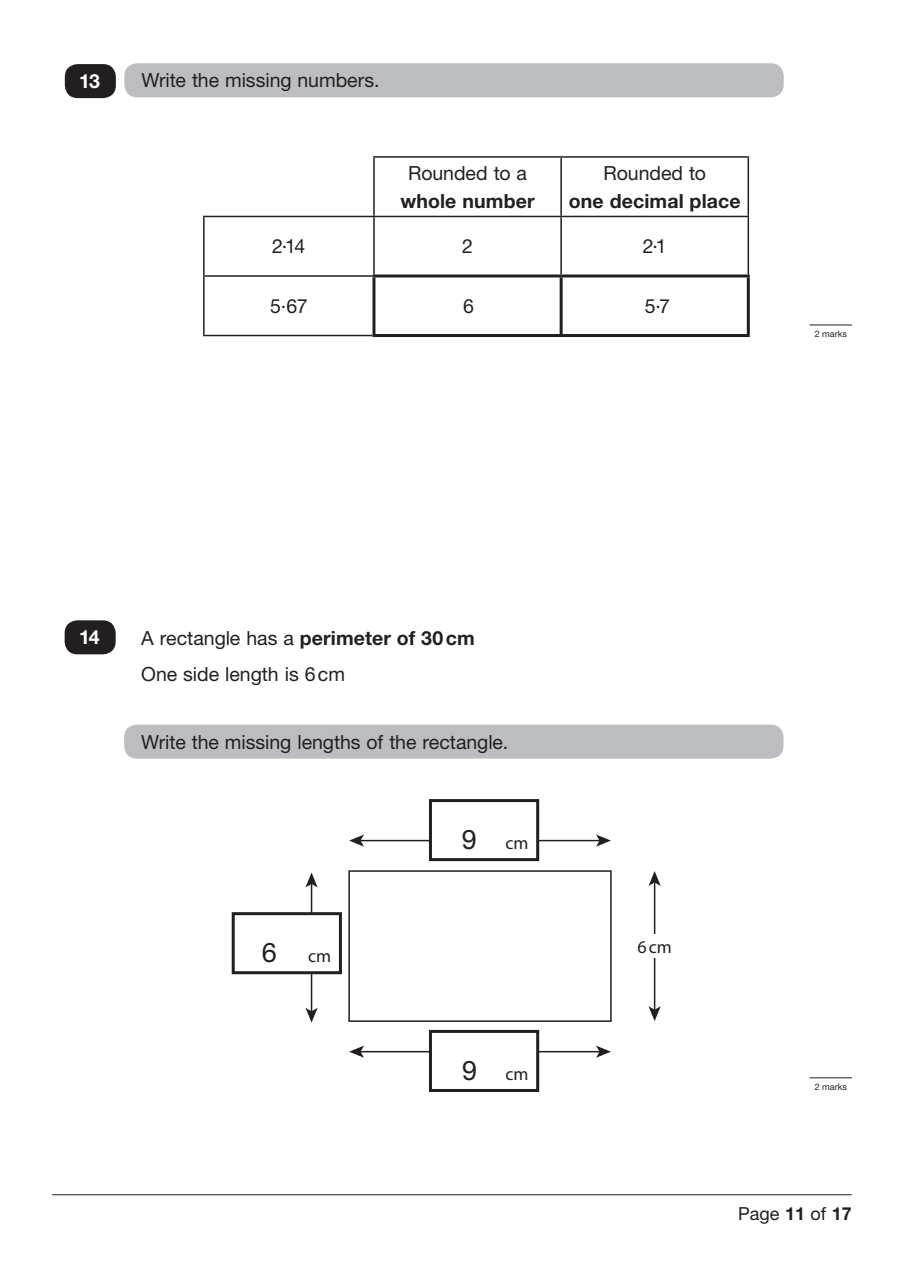
<style>
.page{position:relative;width:903px;height:1261px;background:#fff}
.page>*{position:absolute;margin:0;border:0;box-sizing:border-box;transform-origin:0 0}
.t1{font:27px "Helvetica Neue LT Std";color:#231f20}
.t2{font:19.5px/36.3px "Helvetica Neue LT Std";letter-spacing:-.005em;color:#231f20}
.t3{font:700 19.5px "Helvetica Neue LT Std";letter-spacing:.005em;color:#231f20}
.t4{font:700 19.5px "Helvetica Neue LT Std";color:#fff}
.t5{font:18px "Helvetica Neue LT Std";color:#231f20}
.t6{font:18px "Myriad Pro";color:#231f20}
.t7{font:9px "Helvetica Neue LT Std";color:#231f20}
.s1{font-weight:700}
</style>
<div class="page">
<hr style="left:52px;top:1194px;width:799px;height:1px;background:#231f20">
<div style="left:65px;top:620px;width:51px;height:34px;background:#231f20;border-radius:13px"></div>
<div style="left:65px;top:64px;width:51px;height:34px;background:#231f20;border-radius:13px"></div>
<div style="left:124px;top:63px;width:659px;height:34px;background:#bcbdc0;border-radius:13px"></div>
<div style="left:124px;top:725px;width:659px;height:34px;background:#bcbdc0;border-radius:13px"></div>
<hr style="left:203px;top:216px;width:171px;height:1px;background:#231f20">
<hr style="left:203px;top:217px;width:1px;height:58px;background:#231f20">
<hr style="left:203px;top:275px;width:169px;height:2px;background:#231f20">
<hr style="left:203px;top:277px;width:1px;height:58px;background:#231f20">
<hr style="left:203px;top:335px;width:169px;height:1px;background:#231f20">
<hr style="left:373px;top:156px;width:188px;height:2px;background:#231f20">
<hr style="left:373px;top:158px;width:2px;height:58px;background:#231f20">
<hr style="left:561px;top:156px;width:188px;height:2px;background:#231f20">
<hr style="left:560px;top:158px;width:2px;height:58px;background:#231f20">
<hr style="left:747px;top:158px;width:2px;height:58px;background:#231f20">
<hr style="left:374px;top:216px;width:187px;height:1px;background:#231f20">
<hr style="left:373px;top:217px;width:2px;height:57px;background:#231f20">
<hr style="left:561px;top:216px;width:188px;height:1px;background:#231f20">
<hr style="left:560px;top:217px;width:2px;height:57px;background:#231f20">
<hr style="left:747px;top:217px;width:2px;height:57px;background:#231f20">
<hr style="left:372px;top:274px;width:189px;height:3px;background:#231f20">
<hr style="left:372px;top:277px;width:3px;height:57px;background:#231f20">
<hr style="left:561px;top:274px;width:188px;height:3px;background:#231f20">
<hr style="left:559px;top:277px;width:3px;height:57px;background:#231f20">
<hr style="left:746px;top:277px;width:3px;height:57px;background:#231f20">
<hr style="left:372px;top:334px;width:377px;height:3px;background:#231f20">
<hr style="left:809px;top:325px;width:43px;height:1px;background:#231f20">
<hr style="left:809px;top:1077px;width:43px;height:1px;background:#231f20">
<hr style="left:654px;top:882px;width:1px;height:128px;background:#231f20">
<svg style="left:648px;top:1006px;width:12px;height:15px"></svg>
<svg style="left:648px;top:871px;width:12px;height:15px"></svg>
<div style="left:629px;top:934px;width:53px;height:24px;background:#fff"></div>
<hr style="left:360px;top:840px;width:240px;height:1px;background:#231f20">
<svg style="left:349px;top:834px;width:15px;height:13px"></svg>
<svg style="left:596px;top:834px;width:15px;height:13px"></svg>
<hr style="left:360px;top:1051px;width:240px;height:1px;background:#231f20">
<svg style="left:349px;top:1046px;width:15px;height:12px"></svg>
<svg style="left:596px;top:1046px;width:15px;height:12px"></svg>
<hr style="left:311px;top:883px;width:1px;height:129px;background:#231f20">
<svg style="left:305px;top:1008px;width:13px;height:15px"></svg>
<svg style="left:305px;top:872px;width:13px;height:15px"></svg>
<div style="left:348px;top:870px;width:263px;height:152px;border:2px solid #231f20"></div>
<div style="left:430px;top:801px;width:107px;height:59px;background:#fff"></div>
<div style="left:429px;top:799px;width:110px;height:62px;border:3px solid #231f20"></div>
<div style="left:430px;top:1031px;width:107px;height:59px;background:#fff"></div>
<div style="left:429px;top:1030px;width:110px;height:62px;border:3px solid #231f20"></div>
<div style="left:232px;top:912px;width:110px;height:62px;border:3px solid #231f20"></div>
<p class="t4" style="left:79px;top:74px;width:22px">13</p>
<p class="t2" style="left:141px;top:64px;width:239px">Write the missing numbers.</p>
<p class="t2" style="left:408px;top:156px;width:120px">Rounded to a</p>
<p class="t3" style="left:400px;top:193px;width:136px">whole number</p>
<p class="t2" style="left:603px;top:156px;width:104px">Rounded to</p>
<p class="t3" style="left:569px;top:193px;width:173px">one decimal place</p>
<p class="t2" style="left:272px;top:230px;width:35px">2·14</p>
<p class="t2" style="left:462px;top:230px;width:12px">2</p>
<p class="t2" style="left:643px;top:230px;width:25px">2·1</p>
<p class="t2" style="left:270px;top:289px;width:39px">5·67</p>
<p class="t2" style="left:463px;top:290px;width:12px">6</p>
<p class="t2" style="left:645px;top:290px;width:27px">5·7</p>
<p class="t7" style="left:814px;top:331px;width:34px">2 marks</p>
<p class="t4" style="left:79px;top:630px;width:22px">14</p>
<p class="t2" style="left:141px;top:621px;width:335px">A rectangle has a <span class="s1">perimeter of 30 cm<br></span>One side length is 6 cm</p>
<p class="t2" style="left:141px;top:725px;width:368px">Write the missing lengths of the rectangle.</p>
<h1 class="t1" style="left:262px;top:942px;width:17px">6</h1>
<p class="t6" style="left:308px;top:945px;width:25px">cm</p>
<h1 class="t1" style="left:462px;top:829px;width:17px">9</h1>
<p class="t6" style="left:505px;top:832px;width:25px">cm</p>
<h1 class="t1" style="left:462px;top:1060px;width:17px">9</h1>
<p class="t6" style="left:505px;top:1063px;width:25px">cm</p>
<p class="t6" style="left:637px;top:936px;width:36px">6cm</p>
<p class="t7" style="left:814px;top:1084px;width:34px">2 marks</p>
<p class="t5" style="left:738px;top:1207px;width:115px">Page <span class="s1">11</span> of <span class="s1">17</span></p>
</div>
